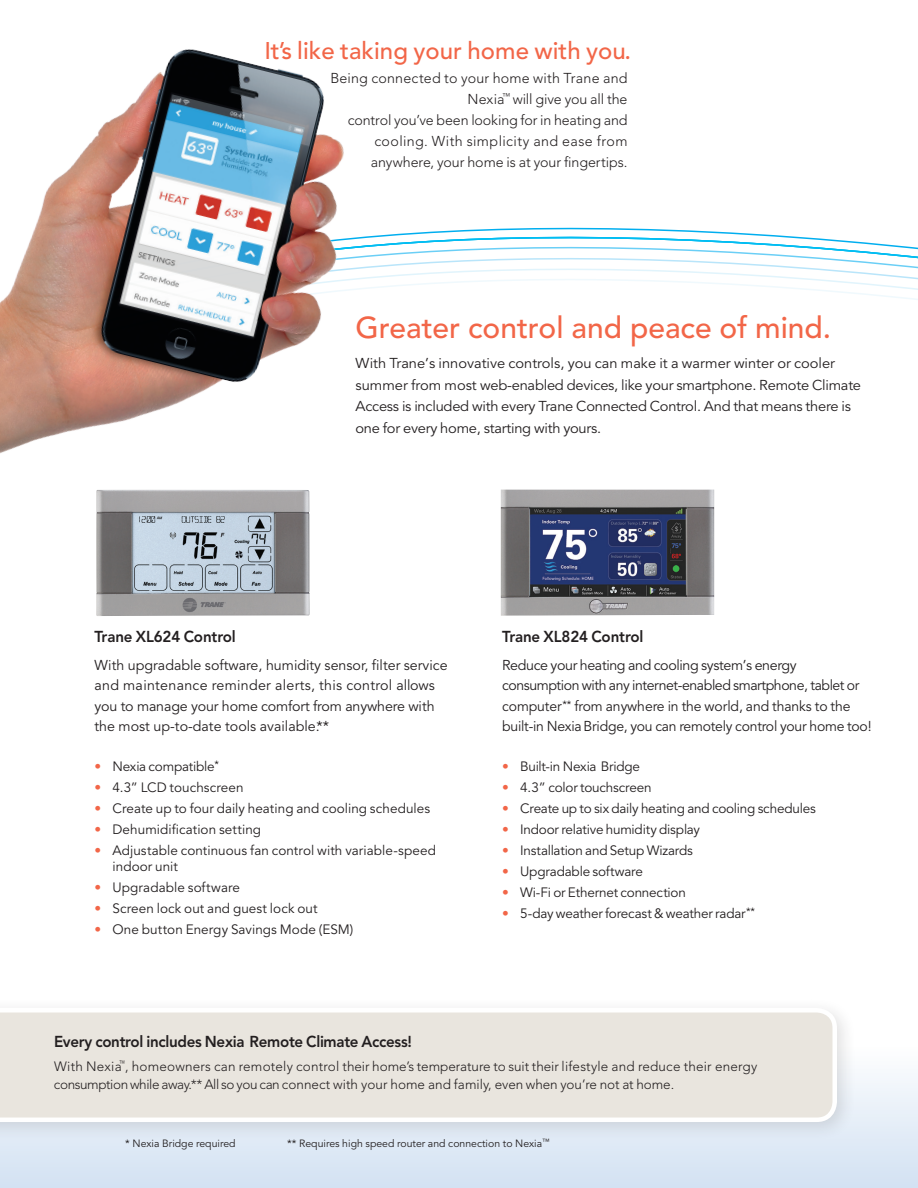
<style>
.page{position:relative;width:918px;height:1188px;background:#fff}
.page>*{position:absolute;margin:0;border:0;box-sizing:border-box;transform-origin:0 0}
.t1{font:500 30px "Avenir LT Std";color:#f26648}
.t2{font:500 24px "Avenir LT Std";color:#f26648}
.t3{font:800 15.75px "Avenir LT Std";letter-spacing:-.02em;color:#231f20;scale:.96 1}
.t4{font:14.25px/20.2px "Avenir";letter-spacing:-.015em;color:#231f20}
.t5{font:300 14.25px/21px "Avenir LT Std";color:#231f20;text-align:right}
.t6{font:13.5px/16.5px "Avenir";letter-spacing:-.005em;color:#231f20}
.t7{font:300 13.5px/18px "Avenir LT Std";letter-spacing:.005em;color:#231f20}
.t8{font:10.5px "Avenir";color:#231f20}
.s1{color:#f26648}
</style>
<div class="page">
<svg style="left:387px;top:227px;width:531px;height:73px"></svg>
<div style="left:0;top:1046px;width:918px;height:142px;background:linear-gradient(to bottom,#fefefe,#d2e1f2)"></div>
<img style="left:0;top:49px;width:387px;height:441px">
<div style="left:0;top:997px;width:856px;height:145px;background:#231f20;opacity:.14"></div>
<svg style="left:0;top:1006px;width:839px;height:118px;background:#eae7e1"></svg>
<img style="left:96px;top:490px;width:214px;height:126px">
<img style="left:501px;top:490px;width:213px;height:126px">
<h2 class="t2" style="left:265px;top:37px;width:368px">It’s like taking your home with you.</h2>
<p class="t5" style="left:330px;top:67px;width:299px">Being connected to your home with Trane and Nexia<sup>™</sup> will give you all the<br>control you’ve been looking for in heating and cooling. With simplicity and ease from anywhere, your home is at your fingertips.</p>
<h1 class="t1" style="left:356px;top:310px;width:477px">Greater control and peace of mind.</h1>
<p class="t4" style="left:356px;top:352px;width:507px;line-height:21.8px">With Trane’s innovative controls, you can make it a warmer winter or cooler summer from most web-enabled devices, like your smartphone. Remote Climate Access is included with every Trane Connected Control. And that means there is one for every home, starting with yours.</p>
<p class="t3" style="left:94px;top:628px;width:149px">Trane XL624 Control</p>
<p class="t4" style="left:94px;top:656px;width:355px">With upgradable software, humidity sensor, filter service and maintenance reminder alerts, this control allows you to manage your home comfort from anywhere with the most up-to-date tools available.**</p>
<p class="t6" style="left:94px;top:758px;width:126px"><span class="s1">•</span> Nexia compatible<sup>*</sup></p>
<p class="t6" style="left:94px;top:779px;width:151px"><span class="s1">•</span> 4.3” LCD touchscreen</p>
<p class="t6" style="left:94px;top:800px;width:337px"><span class="s1">•</span> Create up to four daily heating and cooling schedules</p>
<p class="t6" style="left:94px;top:821px;width:168px"><span class="s1">•</span> Dehumidification setting</p>
<p class="t6" style="left:112px;top:842px;width:325px;text-indent:-18px"><span class="s1">•</span> Adjustable continuous fan control with variable-speed indoor unit</p>
<p class="t6" style="left:94px;top:880px;width:147px"><span class="s1">•</span> Upgradable software</p>
<p class="t6" style="left:94px;top:901px;width:225px"><span class="s1">•</span> Screen lock out and guest lock out</p>
<p class="t6" style="left:94px;top:922px;width:260px"><span class="s1">•</span> One button Energy Savings Mode (ESM)</p>
<p class="t3" style="left:502px;top:628px;width:149px">Trane XL824 Control</p>
<p class="t4" style="left:502px;top:656px;width:371px">Reduce your heating and cooling system’s energy consumption with any internet-enabled smartphone, tablet or computer<sup>**</sup> from anywhere in the world, and thanks to the built-in Nexia Bridge, you can remotely control your home too!</p>
<p class="t6" style="left:502px;top:758px;width:139px"><span class="s1">•</span> Built-in Nexia Bridge</p>
<p class="t6" style="left:502px;top:779px;width:151px"><span class="s1">•</span> 4.3” color touchscreen</p>
<p class="t6" style="left:502px;top:800px;width:315px"><span class="s1">•</span> Create up to six daily heating and cooling schedules</p>
<p class="t6" style="left:502px;top:821px;width:199px"><span class="s1">•</span> Indoor relative humidity display</p>
<p class="t6" style="left:502px;top:842px;width:192px"><span class="s1">•</span> Installation and Setup Wizards</p>
<p class="t6" style="left:502px;top:863px;width:142px"><span class="s1">•</span> Upgradable software</p>
<p class="t6" style="left:502px;top:884px;width:185px"><span class="s1">•</span> Wi-Fi or Ethernet connection</p>
<p class="t6" style="left:502px;top:905px;width:254px"><span class="s1">•</span> 5-day weather forecast &amp; weather radar<sup>**</sup></p>
<p class="t3" style="left:54px;top:1032px;width:374px">Every control includes Nexia Remote Climate Access!</p>
<p class="t7" style="left:54px;top:1057px;width:705px">With Nexia<sup>™</sup>, homeowners can remotely control their home’s temperature to suit their lifestyle and reduce their energy consumption while away.** All so you can connect with your home and family, even when you’re not at home.</p>
<p class="t8" style="left:125px;top:1137px;width:112px">* Nexia Bridge required</p>
<p class="t8" style="left:287px;top:1137px;width:264px">** Requires high speed router and connection to Nexia<sup>™</sup></p>
</div>
